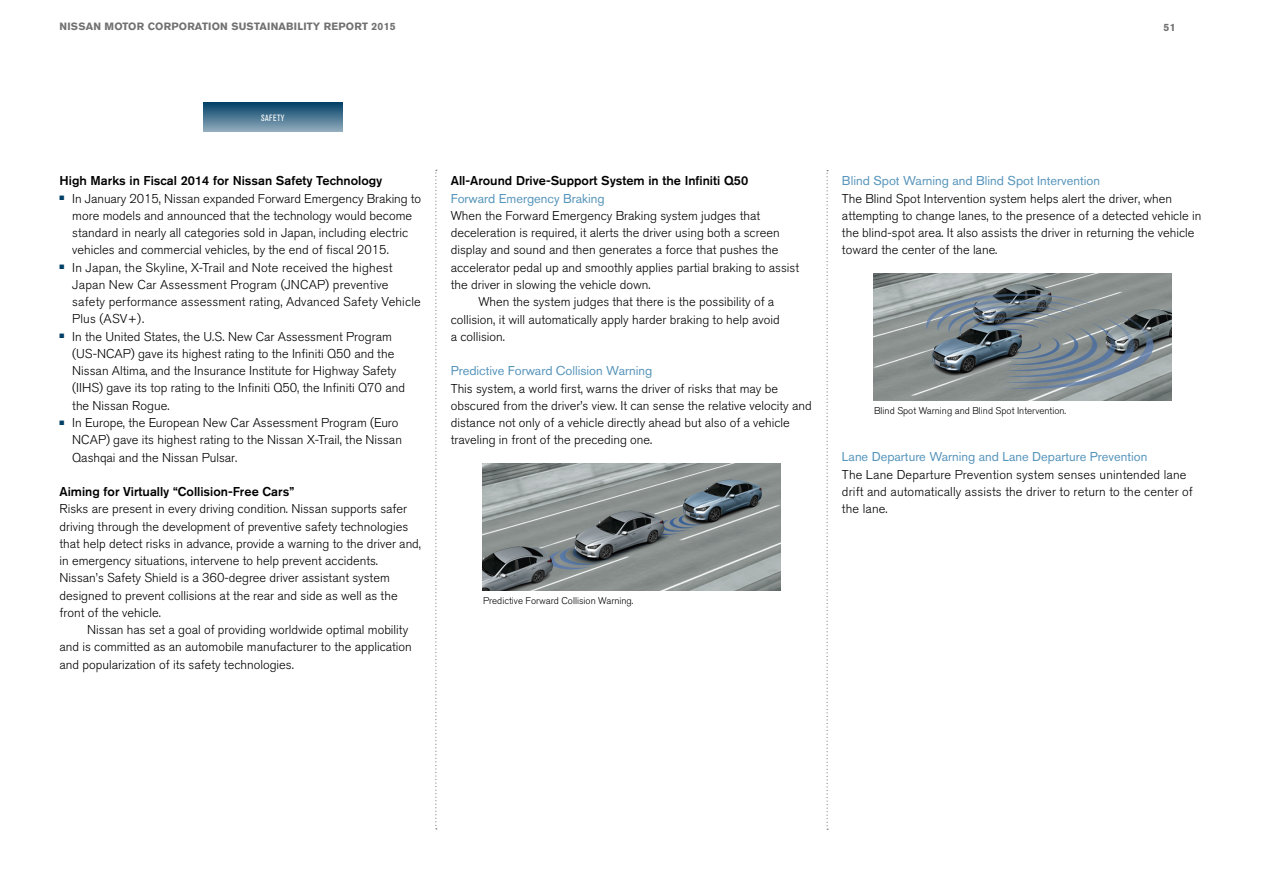
<style>
.page{position:relative;width:1263px;height:893px;background:#fff}
.page>*{position:absolute;margin:0;border:0;box-sizing:border-box;transform-origin:0 0}
.t1{font:300 12.75px/17.2px "Nissan AG";color:#000}
.t2{font:12.75px "Nissan AG";color:#5795bb}
.t3{font:500 12.75px "Nissan AG";color:#000}
.t4{font:700 10.5px "Nissan AG";letter-spacing:.02em;color:#727171}
.t5{font:300 9.75px "Nissan AG";color:#000}
.t6{font:condensed 9px "Nissan AG";letter-spacing:.05em;color:#fff}
</style>
<div class="page">
<svg style="left:435px;top:170px;width:2px;height:659px"></svg>
<svg style="left:826px;top:170px;width:2px;height:660px"></svg>
<img style="left:483px;top:464px;width:297px;height:127px">
<img style="left:874px;top:274px;width:297px;height:127px">
<div style="left:203px;top:102px;width:139px;height:30px;background:linear-gradient(to bottom,#003e66,#8faabb)"></div>
<p class="t4" style="left:60px;top:20px;width:195px">NISSAN MOTOR CORPORATION SUSTAINA</p>
<p class="t4" style="left:286px;top:20px;width:61px">BILITY REPORT</p>
<p class="t4" style="left:371px;top:20px;width:26px">2015</p>
<p class="t4" style="left:1164px;top:21px;width:13px">51</p>
<p class="t6" style="left:261px;top:113px;width:25px">Safety</p>
<p class="t3" style="left:60px;top:173px;width:324px">H igh Marks in Fiscal 2014 for Nissan Safety Technology</p>
<p class="t1" style="left:72px;top:190px;width:350px;text-indent:-13px"><sup>■</sup> In January 2015, Nissan expanded Forward Emergency Braking to more models and announced that the technology would become standard in nearly all categories sold in Japan, including electric vehicles and commercial vehicles, by the end of fiscal 2015.</p>
<p class="t1" style="left:72px;top:259px;width:350px;text-indent:-13px"><sup>■</sup> In Japan, the Skyline, X-Trail and Note received the highest Japan New Car Assessment Program (JNCAP) preventive safety performance assessment rating, Advanced Safety Vehicle Plus (ASV+).</p>
<p class="t1" style="left:72px;top:328px;width:334px;text-indent:-13px"><sup>■</sup> In the United States, the U.S. New Car Assessment Program (US-NCAP) gave its highest rating to the Infiniti Q50 and the Nissan Altima, and the Insurance Institute for Highway Safety (IIHS) gave its top rating to the Infiniti Q50, the Infiniti Q70 and the Nissan Rogue.</p>
<p class="t1" style="left:72px;top:414px;width:331px;text-indent:-13px"><sup>■</sup> In Europe, the European New Car Assessment Program (Euro<br>NCAP) gave its highest rating to the Nissan X-Trail, the Nissan<br>Qashqai and the Nissan Pulsar.</p>
<p class="t3" style="left:60px;top:484px;width:236px">Aiming for Virtually “Collision-Free Cars”</p>
<p class="t1" style="left:60px;top:500px;width:363px">Risks are present in every driving condition. Nissan supports safer driving through the development of preventive safety technologies that help detect risks in advance, provide a warning to the driver and, in emergency situations, intervene to help prevent accidents.<br>Nissan’s Safety Shield is a 360-degree driver assistant system designed to prevent collisions at the rear and side as well as the front of the vehicle.</p>
<p class="t1" style="left:60px;top:621px;width:354px;text-indent:28px">Nissan has set a goal of providing worldwide optimal mobility and is committed as an automobile manufacturer to the application and popularization of its safety technologies.</p>
<p class="t3" style="left:451px;top:173px;width:299px">All-Around Drive-Support System in the I nfiniti Q50</p>
<p class="t2" style="left:451px;top:191px;width:155px">Forward Emergency Braking</p>
<p class="t1" style="left:451px;top:207px;width:311px">When the Forward Emergency Braking system judges that</p>
<p class="t1" style="left:451px;top:224px;width:330px">deceleration is required, it alerts the driver using both a screen</p>
<p class="t1" style="left:451px;top:242px;width:329px">display and sound and then generates a force that pushes the</p>
<p class="t1" style="left:451px;top:259px;width:350px">accelerator pedal up and smoothly applies partial braking to assist</p>
<p class="t1" style="left:451px;top:276px;width:201px">the driver in slowing the vehicle down.</p>
<p class="t1" style="left:478px;top:293px;width:297px">When the system judges that there is the possibility of a</p>
<p class="t1" style="left:451px;top:311px;width:330px">collision, it will automatically apply harder braking to help avoid</p>
<p class="t1" style="left:451px;top:328px;width:56px">a collision.</p>
<p class="t2" style="left:451px;top:363px;width:203px">Predictive Forward Collision Warning</p>
<p class="t1" style="left:451px;top:380px;width:362px">This system, a world first, warns the driver of risks that may be obscured from the driver’s view. It can sense the relative velocity and distance not only of a vehicle directly ahead but also of a vehicle traveling in front of the preceding one.</p>
<p class="t5" style="left:483px;top:595px;width:152px">Predictive Forward Collision Warning.</p>
<p class="t2" style="left:842px;top:173px;width:259px">Blind Spot Warning and Blind Spot Intervention</p>
<p class="t1" style="left:842px;top:190px;width:361px">The Blind Spot Intervention system helps alert the driver, when attempting to change lanes, to the presence of a detected vehicle in the blind-spot area. It also assists the driver in returning the vehicle toward the center of the lane.</p>
<p class="t5" style="left:874px;top:405px;width:194px">Blind Spot Warning and Blind Spot Intervention.</p>
<p class="t2" style="left:842px;top:449px;width:307px">Lane Departure Warning and Lane Departure Prevention</p>
<p class="t1" style="left:842px;top:466px;width:352px">The Lane Departure Prevention system senses unintended lane drift and automatically assists the driver to return to the center of the lane.</p>
</div>
